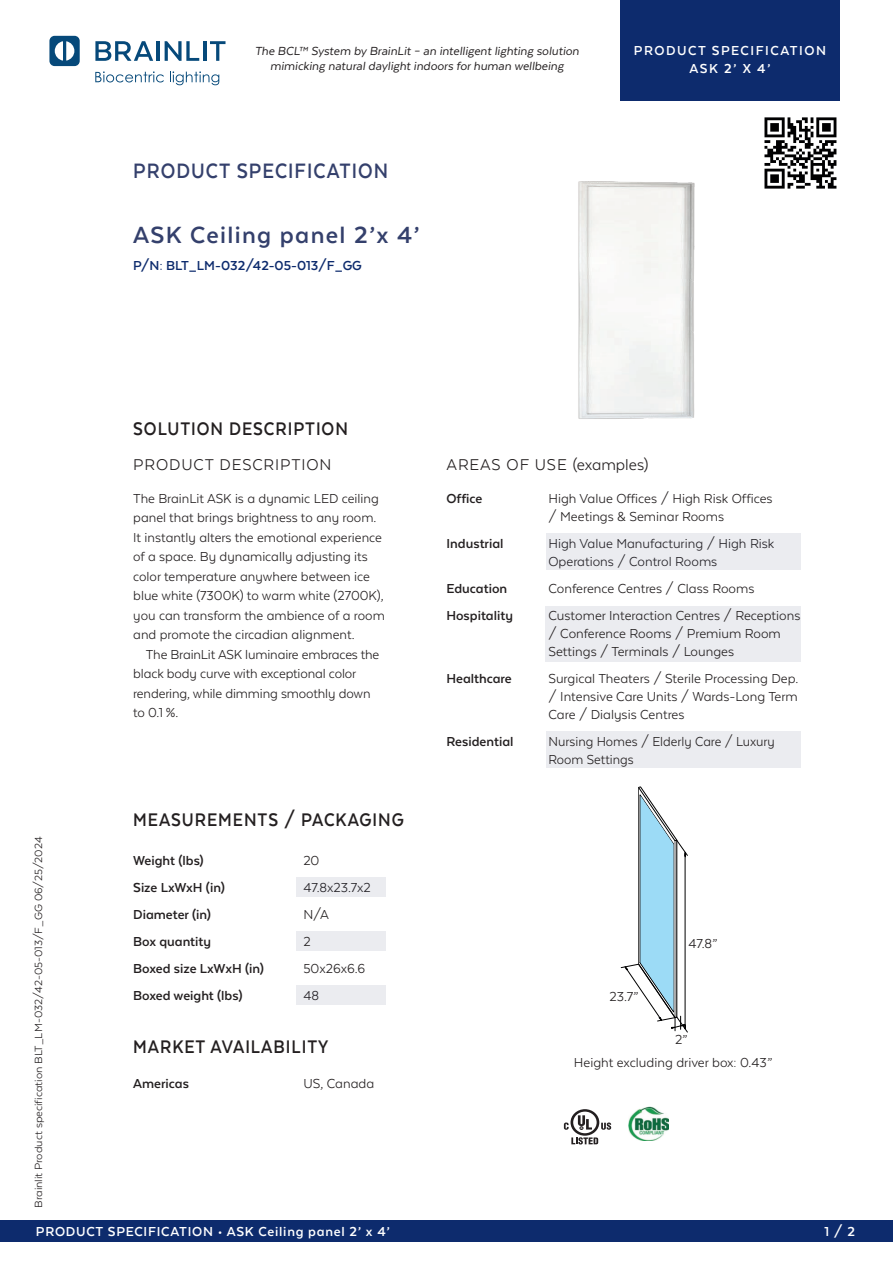
<style>
.page{position:relative;width:893px;height:1263px;background:#fff}
.page>*{position:absolute;margin:0;border:0;box-sizing:border-box;transform-origin:0 0}
.t1{font:700 27px "Texta Alt";letter-spacing:.05em;color:#34406c}
.t2{font:700 24px "Texta Alt";letter-spacing:.05em;color:#34406c;scale:.9 1}
.t3{font:700 21px "Texta Alt";letter-spacing:.05em;color:#231f20;scale:.9 1}
.t4{font:18px "Texta Alt";letter-spacing:.02em;color:#231f20}
.t5{font:18px "Texta Alt";letter-spacing:.05em;color:#231f20}
.t6{font:15px/19.5px "Texta Alt";color:#231f20}
.t7{font:700 15px "Texta Alt";color:#231f20}
.t8{font:700 15px "Texta Alt";letter-spacing:.05em;color:#fff}
.t9{font:700 15px "Texta Alt";color:#0d2b6d}
.t10{font:700 15px/18px "Texta Alt";letter-spacing:.1em;color:#fff;text-align:center}
.t11{font:italic 13.5px/15px "Texta Alt";color:#231f20;text-align:center}
.t12{font:12px "Texta Alt";color:#231f20;scale:1.04 1}
</style>
<div class="page">
<svg style="left:621px;top:786px;width:67px;height:246px"></svg>
<div style="left:297px;top:931px;width:89px;height:20px;background:#ebecf0"></div>
<div style="left:546px;top:731px;width:255px;height:36px;background:#ebecf0"></div>
<div style="left:546px;top:606px;width:255px;height:56px;background:#ebecf0"></div>
<div style="left:620px;top:0;width:220px;height:101px;background:#0d2b6d"></div>
<svg style="left:95px;top:41px;width:58px;height:20px"></svg>
<hr style="left:156px;top:41px;width:4px;height:20px;background:#06497a">
<svg style="left:165px;top:41px;width:34px;height:20px"></svg>
<hr style="left:203px;top:41px;width:4px;height:20px;background:#06497a">
<svg style="left:210px;top:41px;width:15px;height:20px"></svg>
<svg style="left:49px;top:36px;width:31px;height:30px"></svg>
<svg style="left:95px;top:71px;width:69px;height:11px"></svg>
<svg style="left:170px;top:71px;width:49px;height:14px"></svg>
<div style="left:546px;top:534px;width:255px;height:36px;background:#ebecf0"></div>
<svg style="left:571px;top:1137px;width:27px;height:7px"></svg>
<svg style="left:601px;top:1122px;width:10px;height:8px"></svg>
<svg style="left:570px;top:1109px;width:29px;height:27px"></svg>
<svg style="left:573px;top:1111px;width:24px;height:22px"></svg>
<svg style="left:578px;top:1115px;width:14px;height:14px"></svg>
<svg style="left:564px;top:1122px;width:5px;height:8px"></svg>
<img style="left:628px;top:1106px;width:41px;height:35px">
<div style="left:297px;top:877px;width:89px;height:20px;background:#ebecf0"></div>
<div style="left:297px;top:985px;width:89px;height:20px;background:#ebecf0"></div>
<div style="left:0;top:1220px;width:893px;height:22px;background:#0d2b6d"></div>
<img style="left:764px;top:117px;width:73px;height:53px">
<img style="left:578px;top:170px;width:259px;height:249px">
<p class="t11" style="left:255px;top:43px;width:326px">The BCL™ System by BrainLit – an intelligent lighting solution mimicking natural daylight indoors for human wellbeing</p>
<h2 class="t2" style="left:133px;top:158px;width:285px">PRODUCT SPECIFICATION</h2>
<h1 class="t1" style="left:133px;top:221px;width:288px">ASK Ceiling panel 2’x 4’</h1>
<p class="t9" style="left:133px;top:257px;width:230px">P/N: BLT_LM-032/42-05-013/F_GG</p>
<p class="t10" style="left:634px;top:42px;width:194px">PRODUCT SPECIFICATION<br>ASK 2’ X 4’</p>
<h3 class="t3" style="left:133px;top:418px;width:240px">SOLUTION DESCRIPTION</h3>
<p class="t5" style="left:133px;top:455px;width:200px">PRODUCT DESCRIPTION</p>
<p class="t6" style="left:133px;top:488px;width:253px">The BrainLit ASK is a dynamic LED ceiling panel that brings brightness to any room.<br>It instantly alters the emotional experience of a space. By dynamically adjusting its color temperature anywhere between ice blue white (7300K) to warm white (2700K), you can transform the ambience of a room and promote the circadian alignment.</p>
<p class="t6" style="left:133px;top:644px;width:248px;text-indent:13px">The BrainLit ASK luminaire embraces the black body curve with exceptional color rendering, while dimming smoothly down to 0.1 %.</p>
<h3 class="t3" style="left:133px;top:809px;width:302px">MEASUREMENTS / PACKAGING</h3>
<p class="t4" style="left:446px;top:455px;width:204px">AREAS OF USE (examples)</p>
<p class="t7" style="left:446px;top:490px;width:37px">Office</p>
<p class="t6" style="left:548px;top:489px;width:226px;line-height:18px">High Value Offices / High Risk Offices / Meetings &amp; Seminar Rooms</p>
<p class="t7" style="left:446px;top:535px;width:59px">Industrial</p>
<p class="t6" style="left:548px;top:534px;width:227px;line-height:18px">High Value Manufacturing / High Risk<br>Operations / Control Rooms</p>
<p class="t7" style="left:446px;top:580px;width:62px">Education</p>
<p class="t6" style="left:548px;top:578px;width:207px">Conference Centres / Class Rooms</p>
<p class="t7" style="left:446px;top:607px;width:68px">Hospitality</p>
<p class="t6" style="left:548px;top:606px;width:253px;line-height:18px">Customer Interaction Centres / Receptions / Conference Rooms / Premium Room<br>Settings / Terminals / Lounges</p>
<p class="t7" style="left:446px;top:670px;width:67px">Healthcare</p>
<p class="t6" style="left:548px;top:669px;width:251px;line-height:18px;text-align:justify">Surgical Theaters / Sterile Processing Dep. / Intensive Care Units / Wards-Long Term Care / Dialysis Centres</p>
<p class="t7" style="left:446px;top:733px;width:68px">Residential</p>
<p class="t6" style="left:548px;top:732px;width:228px;line-height:18px">Nursing Homes / Elderly Care / Luxury<br>Room Settings</p>
<p class="t12" style="left:33px;top:1208px;width:358px;rotate:-90deg">Brainlit Product specification BLT_LM-032/42-05-013/F_GG 06/25/2024</p>
<p class="t8" style="left:36px;top:1224px;width:355px">PRODUCT SPECIFICATION • ASK Ceiling panel 2’ x 4’</p>
<p class="t8" style="left:824px;top:1224px;width:32px">1 / 2</p>
<p class="t7" style="left:133px;top:852px;width:72px">Weight (lbs)</p>
<p class="t6" style="left:303px;top:850px;width:18px">20</p>
<p class="t7" style="left:133px;top:879px;width:93px">Size LxWxH (in)</p>
<p class="t6" style="left:303px;top:877px;width:69px">47.8x23.7x2</p>
<p class="t7" style="left:133px;top:906px;width:79px">Diameter (in)</p>
<p class="t6" style="left:303px;top:904px;width:27px">N/A</p>
<p class="t7" style="left:133px;top:933px;width:79px">Box quantity</p>
<p class="t6" style="left:303px;top:931px;width:9px">2</p>
<p class="t7" style="left:133px;top:960px;width:132px">Boxed size LxWxH (in)</p>
<p class="t6" style="left:303px;top:958px;width:63px">50x26x6.6</p>
<p class="t7" style="left:133px;top:987px;width:111px">Boxed weight (lbs)</p>
<p class="t6" style="left:303px;top:985px;width:17px">48</p>
<p class="t6" style="left:688px;top:933px;width:31px">47.8”</p>
<p class="t6" style="left:610px;top:987px;width:30px">23.7”</p>
<p class="t6" style="left:574px;top:1028px;width:200px;line-height:23.1px;text-indent:101px">2”<br>Height excluding driver box: 0.43”</p>
<h3 class="t3" style="left:133px;top:1036px;width:218px">MARKET AVAILABILITY</h3>
<p class="t7" style="left:133px;top:1076px;width:57px">Americas</p>
<p class="t6" style="left:303px;top:1074px;width:72px">US, Canada</p>
</div>
